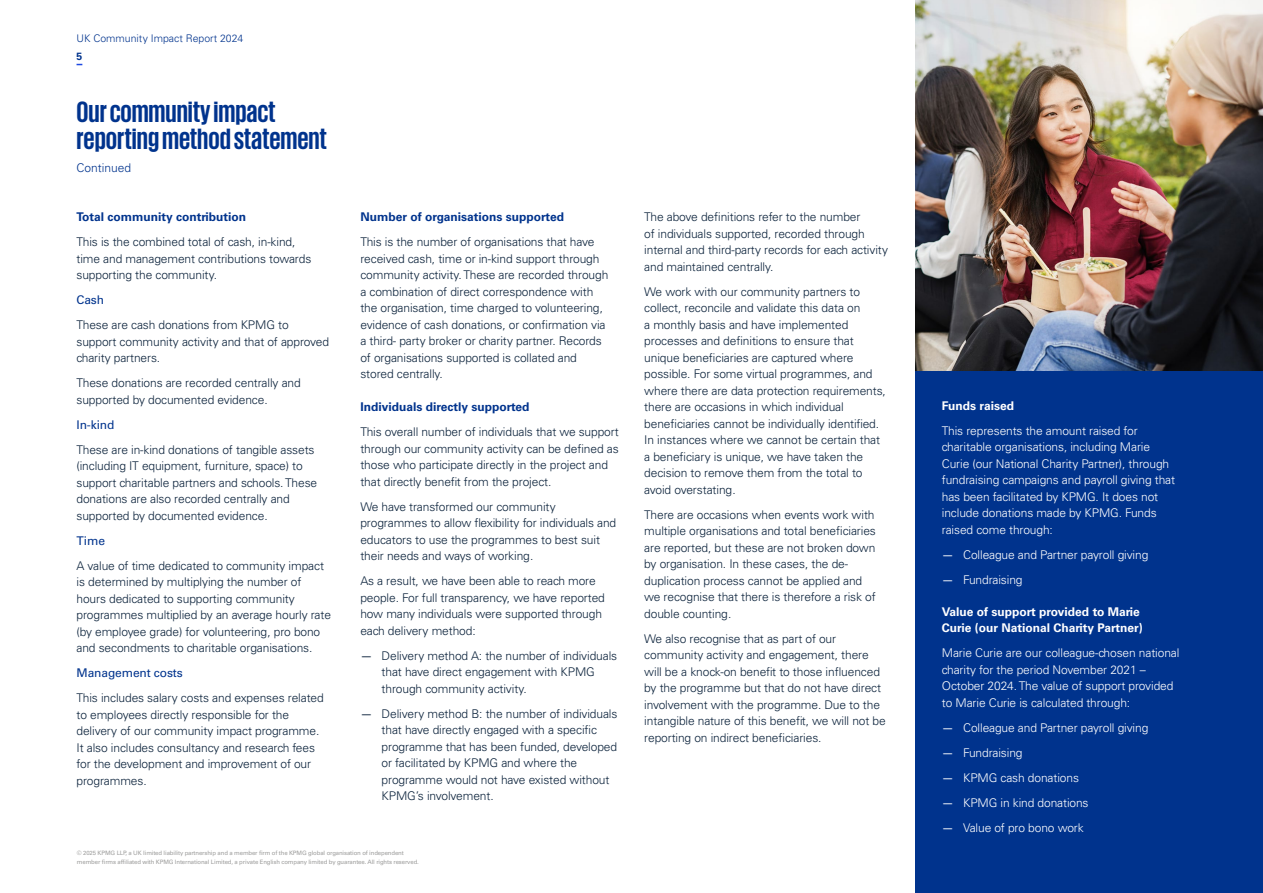
<style>
.page{position:relative;width:1263px;height:893px;background:#fff}
.page>*{position:absolute;margin:0;border:0;box-sizing:border-box;transform-origin:0 0}
.t1{font:700 30px/27px "KPMG";color:#00338d}
.t2{font:300 12px/16.5px "Univers LT Std";letter-spacing:-.01em;color:#0c233c}
.t3{font:300 12px/16.5px "Univers LT Std";letter-spacing:-.01em;color:#fff}
.t4{font:700 12px "Univers LT Std";color:#00338d}
.t5{font:700 12px/15.8px "Univers LT Std";color:#fff}
.t6{font:12px "Univers LT Std";letter-spacing:-.01em;color:#00338d}
.t7{font:300 12px "Univers LT Std";color:#00338d}
.t8{font:300 10.5px "Univers LT Std";color:#00338d}
.t9{font:700 10.5px "Univers LT Std";color:#00338d}
.t10{font:6px/9px "Univers LT Std";letter-spacing:-.02em;color:#9d9d9c}
.s1{font-weight:400}
</style>
<div class="page">
<div style="left:915px;top:367px;width:348px;height:526px;background:#00338d"></div>
<img style="left:915px;top:0;width:348px;height:371px">
<p class="t8" style="left:77px;top:32px;width:168px">UK Community Impact Report 2024</p>
<p class="t9" style="left:77px;top:50px;width:7px">5</p>
<h1 class="t1" style="left:77px;top:98px;width:252px">Our community impact reporting method statement</h1>
<p class="t7" style="left:77px;top:160px;width:56px">Continued</p>
<p class="t4" style="left:77px;top:210px;width:171px">Total community contribution</p>
<p class="t2" style="left:77px;top:234px;width:236px">This is the combined total of cash, in-kind, time and management contributions towards supporting the community.</p>
<p class="t6" style="left:77px;top:293px;width:29px">Cash</p>
<p class="t2" style="left:77px;top:317px;width:254px">These are cash donations from KPMG to support community activity and that of approved charity partners.</p>
<p class="t2" style="left:77px;top:375px;width:226px">These donations are recorded centrally and supported by documented evidence.</p>
<p class="t6" style="left:77px;top:417px;width:39px">In-kind</p>
<p class="t2" style="left:77px;top:441px;width:242px">These are in-kind donations of tangible assets (including IT equipment, furniture, space) to support charitable partners and schools. These donations are also recorded centrally and supported by documented evidence.</p>
<p class="t6" style="left:77px;top:533px;width:30px">Time</p>
<p class="t2" style="left:77px;top:557px;width:256px">A value of time dedicated to community impact is determined by multiplying the number of hours dedicated to supporting community programmes multiplied by an average hourly rate (by employee grade) for volunteering, pro bono and secondments to charitable organisations.</p>
<p class="t6" style="left:77px;top:666px;width:108px">Management costs</p>
<p class="t2" style="left:77px;top:690px;width:249px">This includes salary costs and expenses related to employees directly responsible for the delivery of our community impact programme.<br>It also includes consultancy and research fees for the development and improvement of our programmes.</p>
<p class="t4" style="left:360px;top:210px;width:205px">Number of organisations supported</p>
<p class="t2" style="left:360px;top:234px;width:249px">This is the number of organisations that have received cash, time or in-kind support through community activity. These are recorded through a combination of direct correspondence with the organisation, time charged to volunteering, evidence of cash donations, or confirmation via a third- party broker or charity partner. Records of organisations supported is collated and stored centrally.</p>
<p class="t4" style="left:360px;top:400px;width:171px">Individuals directly supported</p>
<p class="t2" style="left:360px;top:424px;width:260px">This overall number of individuals that we support through our community activity can be defined as those who participate directly in the project and that directly benefit from the project.</p>
<p class="t2" style="left:360px;top:498px;width:257px">We have transformed our community programmes to allow flexibility for individuals and educators to use the programmes to best suit their needs and ways of working.</p>
<p class="t2" style="left:360px;top:573px;width:246px">As a result, we have been able to reach more people. For full transparency, we have reported how many individuals were supported through each delivery method:</p>
<p class="t2" style="left:382px;top:647px;width:237px;text-indent:-21px"><span class="s1">—</span> Delivery method A: the number of individuals that have direct engagement with KPMG through community activity.</p>
<p class="t2" style="left:382px;top:705px;width:237px;text-indent:-21px"><span class="s1">—</span> Delivery method B: the number of individuals that have directly engaged with a specific programme that has been funded, developed or facilitated by KPMG and where the programme would not have existed without KPMG’s involvement.</p>
<p class="t10" style="left:77px;top:848px;width:343px">© 2025 KPMG LLP, a UK limited liability partnership and a member firm of the KPMG global organisation of independent member firms affiliated with KPMG International Limited, a private English company limited by guarantee. All rights reserved.</p>
<p class="t2" style="left:644px;top:209px;width:245px">The above definitions refer to the number<br>of individuals supported, recorded through internal and third-party records for each activity and maintained centrally.</p>
<p class="t2" style="left:644px;top:283px;width:243px">We work with our community partners to collect, reconcile and validate this data on<br>a monthly basis and have implemented processes and definitions to ensure that unique beneficiaries are captured where possible. For some virtual programmes, and where there are data protection requirements, there are occasions in which individual beneficiaries cannot be individually identified.<br>In instances where we cannot be certain that a beneficiary is unique, we have taken the decision to remove them from the total to avoid overstating.</p>
<p class="t2" style="left:644px;top:506px;width:233px">There are occasions when events work with multiple organisations and total beneficiaries are reported, but these are not broken down by organisation. In these cases, the de&shy;duplication process cannot be applied and we recognise that there is therefore a risk of double counting.</p>
<p class="t2" style="left:644px;top:630px;width:243px">We also recognise that as part of our community activity and engagement, there will be a knock-on benefit to those influenced by the programme but that do not have direct involvement with the programme. Due to the intangible nature of this benefit, we will not be reporting on indirect beneficiaries.</p>
<p class="t5" style="left:942px;top:398px;width:74px">Funds raised</p>
<p class="t3" style="left:942px;top:422px;width:235px">This represents the amount raised for charitable organisations, including Marie Curie (our National Charity Partner), through fundraising campaigns and payroll giving that has been facilitated by KPMG. It does not include donations made by KPMG. Funds raised come through:</p>
<p class="t3" style="left:942px;top:546px;width:208px"><span class="s1">—</span> Colleague and Partner payroll giving</p>
<p class="t3" style="left:942px;top:571px;width:82px"><span class="s1">—</span> Fundraising</p>
<p class="t5" style="left:942px;top:604px;width:203px">Value of support provided to Marie<br>Curie (our National Charity Partner)</p>
<p class="t3" style="left:942px;top:645px;width:239px">Marie Curie are our colleague-chosen national charity for the period November 2021 – October 2024. The value of support provided to Marie Curie is calculated through:</p>
<p class="t3" style="left:942px;top:719px;width:208px"><span class="s1">—</span> Colleague and Partner payroll giving</p>
<p class="t3" style="left:942px;top:744px;width:82px"><span class="s1">—</span> Fundraising</p>
<p class="t3" style="left:942px;top:769px;width:139px"><span class="s1">—</span> KPMG cash donations</p>
<p class="t3" style="left:942px;top:794px;width:148px"><span class="s1">—</span> KPMG in kind donations</p>
<p class="t3" style="left:942px;top:819px;width:143px"><span class="s1">—</span> Value of pro bono work</p>
</div>
